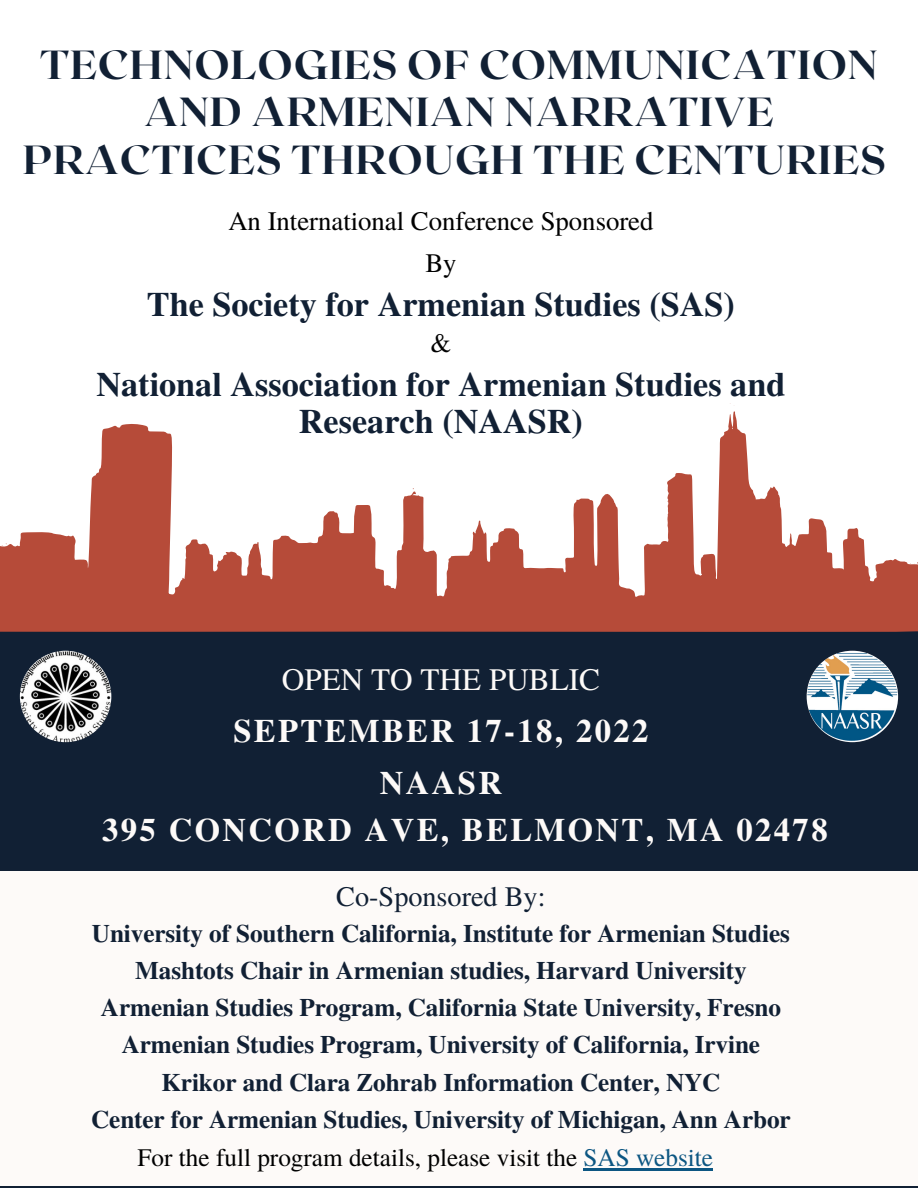
<style>
.page{position:relative;width:918px;height:1188px;background:#fff}
.page>*{position:absolute;margin:0;border:0;box-sizing:border-box;transform-origin:0 0}
.t1{font:800 40.5px/47.2px "Roxborough CF";letter-spacing:.02em;color:#112034;text-align:center}
.t2{font:700 34.2px/37.2px "Te X Gyre Termes";color:#112034;text-align:center}
.t3{font:700 32.7px "Te X Gyre Termes";letter-spacing:.07em;color:#fdfaf8}
.t4{font:31.2px "Te X Gyre Termes";color:#fdfaf8}
.t5{font:28.2px "Te X Gyre Termes";color:#112034}
.t6{font:26.7px "Te X Gyre Termes";color:#000}
.t7{font:700 25.2px/37.2px "Te X Gyre Termes";letter-spacing:-.005em;color:#112034;text-align:center}
.t8{font:25.2px "Te X Gyre Termes";color:#000}
.s1{color:#0c5682}
</style>
<div class="page">
<div style="left:0;top:630px;width:918px;height:558px;background:#112034"></div>
<svg style="left:0;top:411px;width:918px;height:221px"></svg>
<svg style="left:413px;top:488px;width:6px;height:6px"></svg>
<svg style="left:2px;top:543px;width:6px;height:3px"></svg>
<div style="left:0;top:871px;width:918px;height:315px;background:#fdfaf8"></div>
<img style="left:20px;top:651px;width:91px;height:91px;border-radius:50%">
<img style="left:807px;top:651px;width:91px;height:91px;border-radius:50%">
<hr style="left:584px;top:1169px;width:129px;height:2px;background:#0c5682">
<h1 class="t1" style="left:23px;top:39px;width:865px">TECHNOLOGIES OF COMMUNICATION<br>AND ARMENIAN NARRATIVE<br>PRACTICES THROUGH THE CENTURIES</h1>
<p class="t6" style="left:228px;top:202px;width:427px">An International Conference Sponsored</p>
<p class="t6" style="left:425px;top:243px;width:33px">By</p>
<h2 class="t2" style="left:147px;top:284px;width:590px">The Society for Armenian Studies (SAS)</h2>
<p class="t6" style="left:431px;top:324px;width:22px">&amp;</p>
<h2 class="t2" style="left:96px;top:364px;width:690px">National Association for Armenian Studies and<br>Research (NAASR)</h2>
<p class="t4" style="left:282px;top:657px;width:320px">OPEN TO THE PUBLIC</p>
<p class="t3" style="left:233px;top:706px;width:417px">SEPTEMBER 17-18, 2022</p>
<p class="t3" style="left:380px;top:758px;width:124px">NAASR</p>
<p class="t3" style="left:102px;top:805px;width:727px">395 CONCORD AVE, BELMONT, MA 02478</p>
<p class="t5" style="left:336px;top:876px;width:211px">Co-Sponsored By:</p>
<p class="t7" style="left:91px;top:914px;width:701px">University of Southern California, Institute for Armenian Studies Mashtots Chair in Armenian studies, Harvard University Armenian Studies Program, California State University, Fresno Armenian Studies Program, University of California, Irvine Krikor and Clara Zohrab Information Center, NYC<br>Center for Armenian Studies, University of Michigan, Ann Arbor</p>
<p class="t8" style="left:138px;top:1140px;width:577px">For the full program details, please visit the <span class="s1">SAS website</span></p>
</div>
